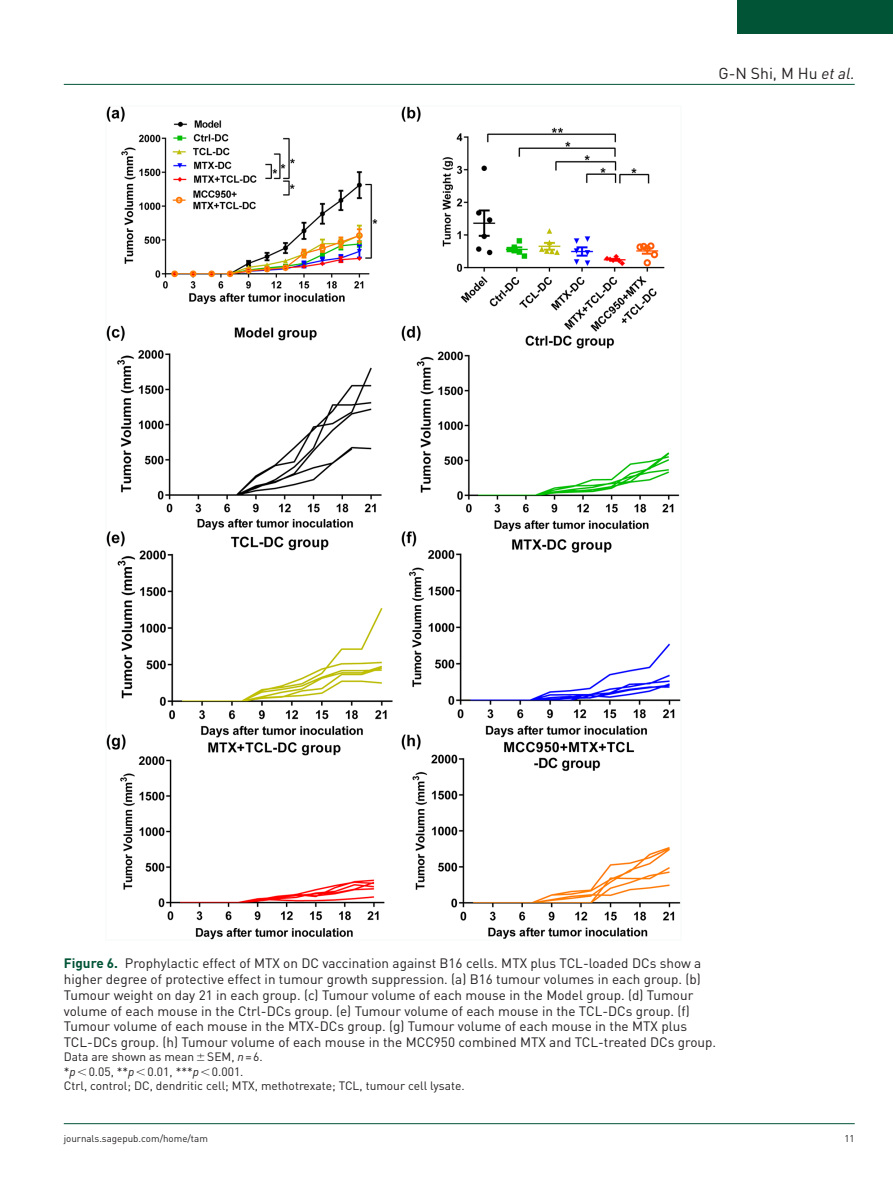
<style>
.page{position:relative;width:893px;height:1191px;background:#fff}
.page>*{position:absolute;margin:0;border:0;box-sizing:border-box;transform-origin:0 0}
.t1{font:15.75px "DIN";color:#231f20}
.t2{font:13.5px/15.8px "DIN";color:#231f20}
.t3{font:12px/14.2px "DIN";color:#231f20}
.t4{font:9.75px "DIN";color:#231f20}
.s1{font-style:italic}
.s2{font-weight:700;color:#015436}
</style>
<div class="page">
<hr style="left:64px;top:84px;width:791px;height:1px;background:#015436">
<hr style="left:64px;top:1123px;width:791px;height:1px;background:#015436">
<div style="left:738px;top:0;width:155px;height:34px;background:#015436"></div>
<img style="left:106px;top:106px;width:575px;height:834px">
<p class="t1" style="left:718px;top:63px;width:138px">G-N Shi, M Hu <span class="s1">et al.</span></p>
<p class="t2" style="left:64px;top:955px;width:654px"><span class="s2">Figure 6.</span> Prophylactic effect of MTX on DC vaccination against B16 cells. MTX plus TCL-loaded DCs show a higher degree of protective effect in tumour growth suppression. (a) B16 tumour volumes in each group. (b)<br>Tumour weight on day 21 in each group. (c) Tumour volume of each mouse in the Model group. (d) Tumour volume of each mouse in the Ctrl-DCs group. (e) Tumour volume of each mouse in the TCL-DCs group. (f)<br>Tumour volume of each mouse in the MTX-DCs group. (g) Tumour volume of each mouse in the MTX plus TCL-DCs group. (h) Tumour volume of each mouse in the MCC950 combined MTX and TCL-treated DCs group.</p>
<p class="t3" style="left:64px;top:1049px;width:402px">Data are shown as mean SEM, <span class="s1">n</span>=6.<br>*<span class="s1">p</span> 0.05, **<span class="s1">p</span> 0.01, ***<span class="s1">p</span> 0.001.<br>Ctrl, control; DC, dendritic cell; MTX, methotrexate; TCL, tumour cell lysate.</p>
<p class="t4" style="left:64px;top:1132px;width:146px">journals.sagepub.com/home/tam</p>
<p class="t4" style="left:844px;top:1132px;width:12px">11</p>
</div>
